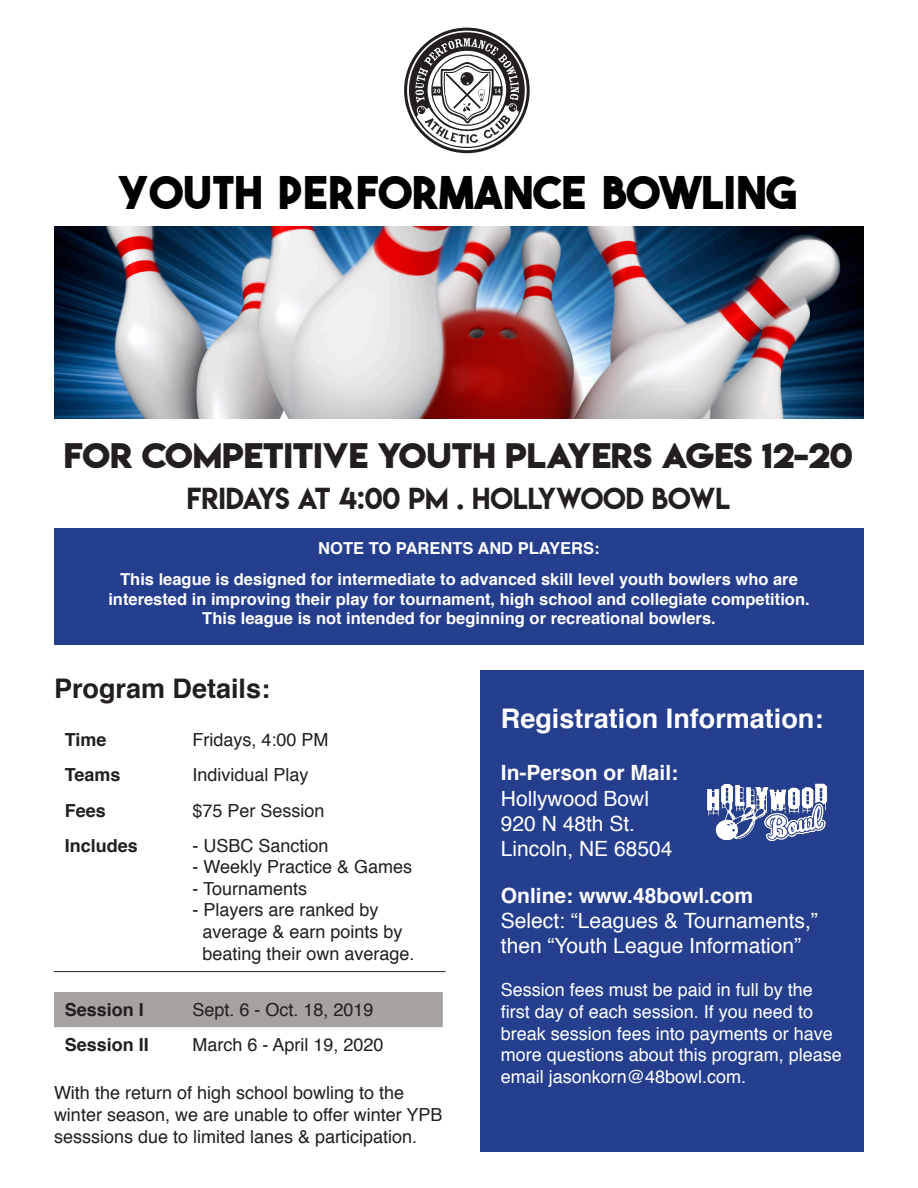
<style>
.page{position:relative;width:918px;height:1188px;background:#fff}
.page>*{position:absolute;margin:0;border:0;box-sizing:border-box;transform-origin:0 0}
.t1{font:45px "The Bold Font";color:#000}
.t2{font:31.5px "Lemon Milkbold";color:#231f20}
.t3{font:27px "Lemon Milk";color:#231f20}
.t4{font:700 27px "Helvetica";color:#fff}
.t5{font:700 27px "Helvetica";color:#231f20}
.t6{font:21px/25.2px "Helvetica";color:#fff}
.t7{font:700 21px "Helvetica";color:#fff}
.t8{font:18px "Helvetica";color:#231f20}
.t9{font:18px/21.6px "Helvetica";color:#fff}
.t10{font:700 18px "Helvetica";color:#231f20}
.t11{font:700 16.5px "Helvetica";color:#fff}
</style>
<div class="page">
<img style="left:54px;top:227px;width:810px;height:191px">
<div style="left:404px;top:28px;width:126px;height:125px;border:3px solid #231f20;border-radius:50%"></div>
<svg style="left:409px;top:32px;width:116px;height:116px"></svg>
<div style="left:54px;top:528px;width:810px;height:117px;background:#253f8e"></div>
<div style="left:54px;top:992px;width:389px;height:35px;background:#a7a2a0"></div>
<div style="left:481px;top:670px;width:383px;height:481px;background:#253f8e"></div>
<hr style="left:54px;top:971px;width:392px;height:1px;background:#231f20">
<img style="left:707px;top:783px;width:121px;height:58px">
<p class="t1" style="left:118px;top:164px;width:680px">YOUTH PERFORMANCE BOWLING</p>
<p class="t2" style="left:64px;top:433px;width:791px">FOR COMPETITIVE YOUTH PLAYERS AGES 12-20</p>
<p class="t3" style="left:187px;top:479px;width:545px">FRIDAYS AT 4:00 PM . HOLLYWOOD BOWL</p>
<p class="t11" style="left:318px;top:535px;width:283px">NOTE TO PARENTS AND PLAYERS:</p>
<p class="t11" style="left:120px;top:566px;width:679px">This league is designed for intermediate to advanced skill level youth bowlers who are</p>
<p class="t11" style="left:108px;top:586px;width:703px">interested in improving their play for tournament, high school and collegiate competition.</p>
<p class="t11" style="left:202px;top:605px;width:515px">This league is not intended for beginning or recreational bowlers.</p>
<p class="t5" style="left:54px;top:667px;width:218px">Program Details:</p>
<p class="t10" style="left:65px;top:725px;width:43px">Time</p>
<p class="t8" style="left:192px;top:726px;width:138px">Fridays, 4:00 PM</p>
<p class="t10" style="left:65px;top:761px;width:57px">Teams</p>
<p class="t8" style="left:192px;top:761px;width:118px">Individual Play</p>
<p class="t10" style="left:65px;top:796px;width:43px">Fees</p>
<p class="t8" style="left:192px;top:796px;width:134px">$75 Per Session</p>
<p class="t10" style="left:65px;top:831px;width:75px">Includes</p>
<p class="t8" style="left:192px;top:831px;width:138px">- USBC Sanction</p>
<p class="t8" style="left:192px;top:853px;width:221px">- Weekly Practice &amp; Games</p>
<p class="t8" style="left:192px;top:875px;width:116px">- Tournaments</p>
<p class="t8" style="left:192px;top:896px;width:188px">- Players are ranked by</p>
<p class="t8" style="left:202px;top:918px;width:202px">average &amp; earn points by</p>
<p class="t8" style="left:202px;top:939px;width:214px">beating their own average.</p>
<p class="t10" style="left:65px;top:995px;width:81px">Session I</p>
<p class="t8" style="left:192px;top:996px;width:183px">Sept. 6 - Oct. 18, 2019</p>
<p class="t10" style="left:65px;top:1031px;width:86px">Session II</p>
<p class="t8" style="left:192px;top:1031px;width:193px">March 6 - April 19, 2020</p>
<p class="t8" style="left:54px;top:1079px;width:352px">With the return of high school bowling to the</p>
<p class="t8" style="left:54px;top:1101px;width:390px">winter season, we are unable to offer winter YPB</p>
<p class="t8" style="left:54px;top:1122px;width:365px">sesssions due to limited lanes &amp; participation.</p>
<p class="t4" style="left:501px;top:697px;width:324px">Registration Information:</p>
<p class="t7" style="left:501px;top:756px;width:179px">In-Person or Mail:</p>
<p class="t6" style="left:501px;top:786px;width:150px">Hollywood Bowl</p>
<p class="t6" style="left:501px;top:811px;width:136px">920 N 48th St.</p>
<p class="t6" style="left:501px;top:837px;width:173px">Lincoln, NE 68504</p>
<p class="t7" style="left:501px;top:878px;width:254px">Online: www.48bowl.com</p>
<p class="t6" style="left:501px;top:909px;width:319px">Select: “Leagues &amp; Tournaments,” then “Youth League Information”</p>
<p class="t9" style="left:501px;top:980px;width:343px">Session fees must be paid in full by the first day of each session. If you need to break session fees into payments or have more questions about this program, please email jasonkorn@48bowl.com.</p>
</div>
